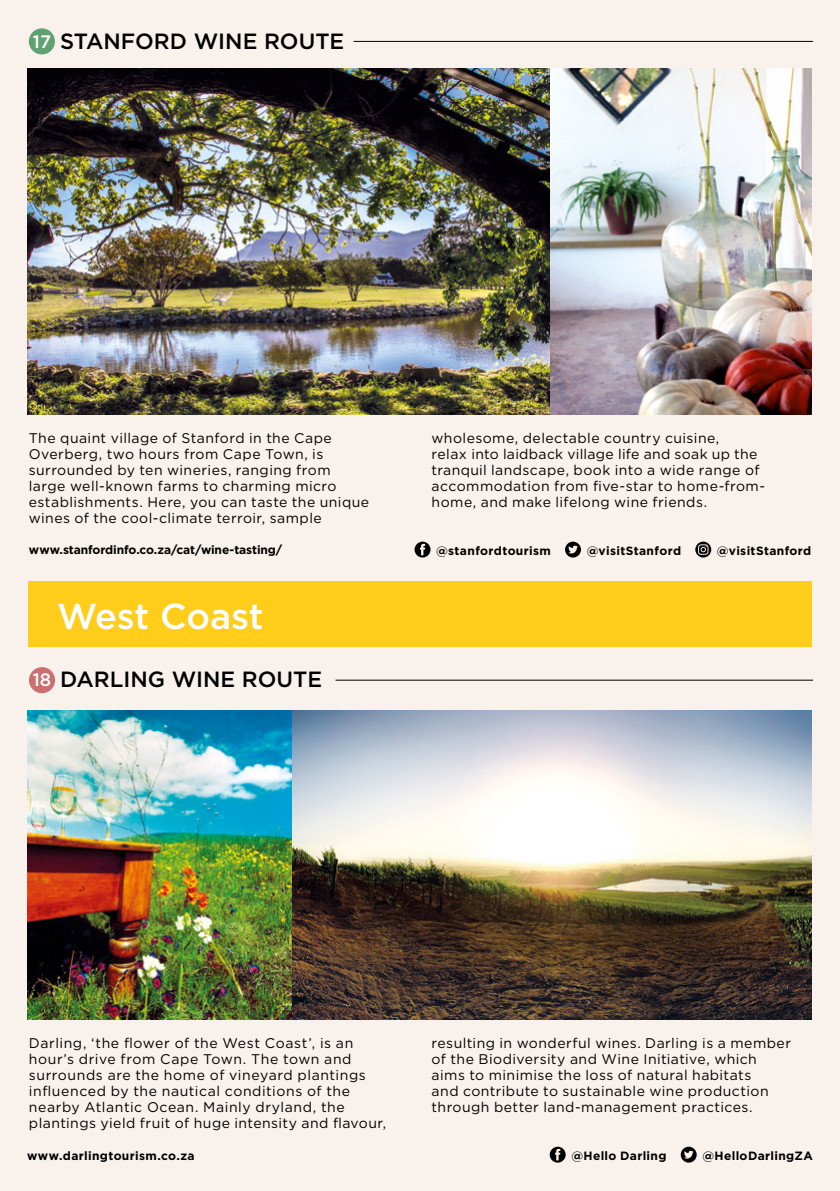
<style>
.page{position:relative;width:840px;height:1191px;background:#fff}
.page>*{position:absolute;margin:0;border:0;box-sizing:border-box;transform-origin:0 0}
.t1{font:500 36px "Gotham HTF";letter-spacing:-.01em;color:#fff}
.t2{font:500 22px "Gotham HTF";color:#000}
.t3{font:14px/16px "Gotham HTF";letter-spacing:.03em;color:#000}
.t4{font:700 12px "Gotham HTF";letter-spacing:.025em;color:#000}
.t5{font:700 12px "Gotham HTF";letter-spacing:-.01em;color:#000}
.s1{font-size:18px;color:#fff}
</style>
<div class="page">
<div style="left:0;top:0;width:839px;height:1191px;background:#f9f1ec"></div>
<div style="left:29px;top:28px;width:26px;height:26px;background:#60a172;border-radius:50%"></div>
<hr style="left:353px;top:41px;width:459px;height:1px;background:#000">
<img style="left:27px;top:69px;width:784px;height:345px">
<svg style="left:565px;top:541px;width:15px;height:16px"></svg>
<svg style="left:695px;top:541px;width:15px;height:16px"></svg>
<svg style="left:414px;top:541px;width:16px;height:16px"></svg>
<div style="left:28px;top:581px;width:783px;height:65px;background:#ffcd1a"></div>
<div style="left:29px;top:667px;width:26px;height:26px;background:#cb6f71;border-radius:50%"></div>
<hr style="left:335px;top:679px;width:477px;height:1px;background:#000">
<svg style="left:680px;top:1146px;width:16px;height:16px"></svg>
<svg style="left:549px;top:1146px;width:16px;height:16px"></svg>
<img style="left:28px;top:710px;width:783px;height:309px">
<h2 class="t2" style="left:33px;top:29px;width:313px"><span class="s1">17</span> STANFORD WINE ROUTE</h2>
<p class="t3" style="left:29px;top:429px;width:341px">The quaint village of Stanford in the Cape Overberg, two hours from Cape Town, is surrounded by ten wineries, ranging from large well-known farms to charming micro establishments. Here, you can taste the unique wines of the cool-climate terroir, sample</p>
<p class="t3" style="left:431px;top:429px;width:335px">wholesome, delectable country cuisine,<br>relax into laidback village life and soak up the tranquil landscape, book into a wide range of accommodation from five-star to home-from&shy;home, and make lifelong wine friends.</p>
<p class="t5" style="left:29px;top:543px;width:254px">www.stanfordinfo.co.za/cat/wine-tasting/</p>
<p class="t4" style="left:436px;top:543px;width:116px">@stanfordtourism</p>
<p class="t4" style="left:586px;top:543px;width:96px">@visitStanford</p>
<p class="t4" style="left:716px;top:543px;width:96px">@visitStanford</p>
<h1 class="t1" style="left:57px;top:595px;width:208px">West Coast</h1>
<h2 class="t2" style="left:33px;top:667px;width:291px"><span class="s1">18</span> DARLING WINE ROUTE</h2>
<p class="t3" style="left:29px;top:1034px;width:358px">Darling, ‘the flower of the West Coast’, is an hour’s drive from Cape Town. The town and surrounds are the home of vineyard plantings influenced by the nautical conditions of the nearby Atlantic Ocean. Mainly dryland, the plantings yield fruit of huge intensity and flavour,</p>
<p class="t3" style="left:431px;top:1034px;width:361px">resulting in wonderful wines. Darling is a member of the Biodiversity and Wine Initiative, which aims to minimise the loss of natural habitats<br>and contribute to sustainable wine production through better land-management practices.</p>
<p class="t4" style="left:27px;top:1148px;width:169px">www.darlingtourism.co.za</p>
<p class="t4" style="left:571px;top:1148px;width:97px">@Hello Darling</p>
<p class="t4" style="left:702px;top:1148px;width:112px">@HelloDarlingZA</p>
</div>
